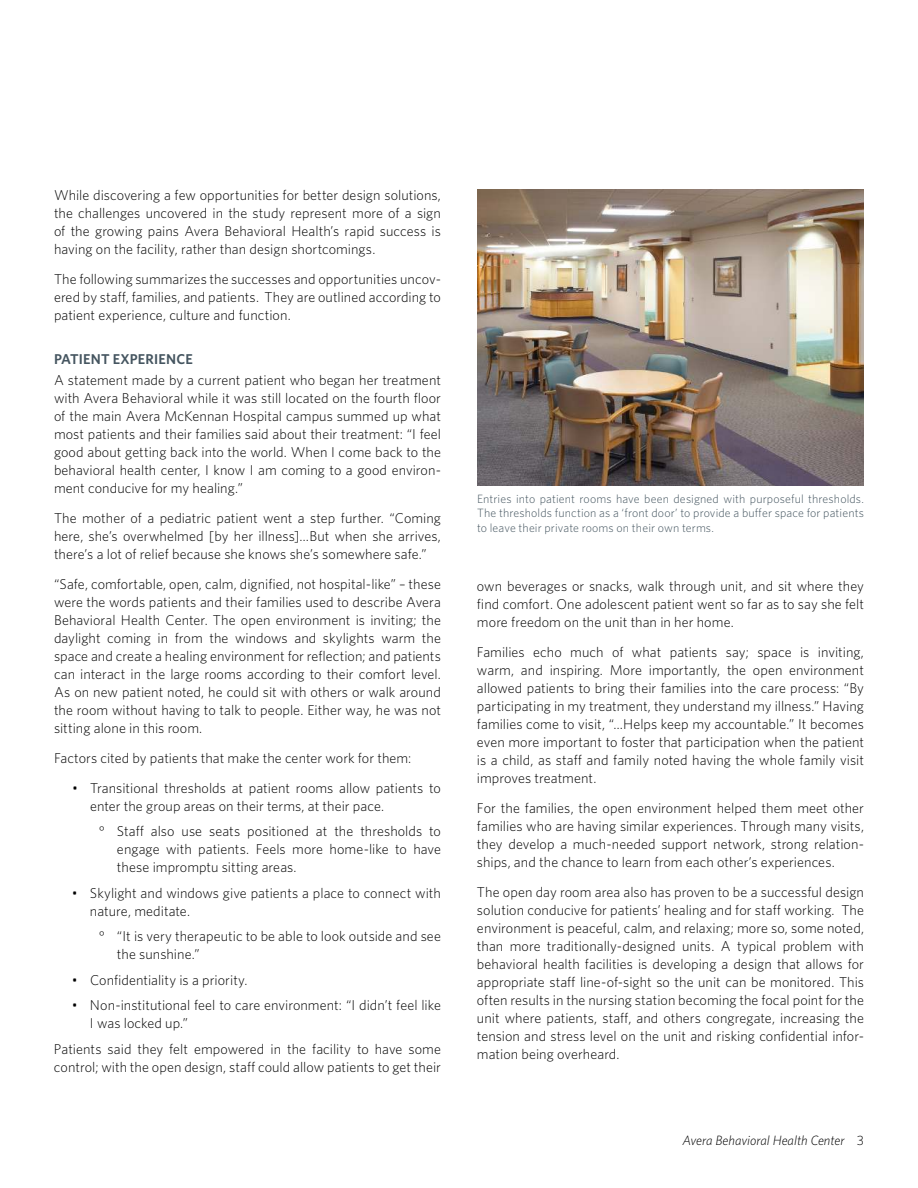
<style>
.page{position:relative;width:918px;height:1188px;background:#fff}
.page>*{position:absolute;margin:0;border:0;box-sizing:border-box;transform-origin:0 0}
.t1{font:300 14.25px/18px "Whitney";color:#000;text-align:justify}
.t2{font:600 14.25px "Whitney";letter-spacing:.01em;color:#455560}
.t3{font:italic 300 13.5px "Whitney";color:#000}
.t4{font:300 12px/14.2px "Whitney";letter-spacing:.01em;color:#455560;text-align:justify}
.s1{font-style:normal}
</style>
<div class="page">
<img style="left:477px;top:189px;width:387px;height:297px">
<p class="t1" style="left:54px;top:187px;width:388px">While discovering a few opportunities for better design solutions, the challenges uncovered in the study represent more of a sign of the growing pains Avera Behavioral Health’s rapid success is having on the facility, rather than design shortcomings.</p>
<p class="t1" style="left:54px;top:271px;width:388px">The following summarizes the successes and opportunities uncov&shy;ered by staff, families, and patients. They are outlined according to patient experience, culture and function.</p>
<p class="t2" style="left:54px;top:352px;width:140px">PATIENT EXPERIENCE</p>
<p class="t1" style="left:54px;top:372px;width:389px">A statement made by a current patient who began her treatment with Avera Behavioral while it was still located on the fourth floor of the main Avera McKennan Hospital campus summed up what most patients and their families said about their treatment: “I feel good about getting back into the world. When I come back to the behavioral health center, I know I am coming to a good environ&shy;ment conducive for my healing.”</p>
<p class="t1" style="left:54px;top:510px;width:389px">The mother of a pediatric patient went a step further. “Coming here, she’s overwhelmed [by her illness]…But when she arrives, there’s a lot of relief because she knows she’s somewhere safe.”</p>
<p class="t1" style="left:54px;top:576px;width:389px">“Safe, comfortable, open, calm, dignified, not hospital-like” – these were the words patients and their families used to describe Avera Behavioral Health Center. The open environment is inviting; the daylight coming in from the windows and skylights warm the space and create a healing environment for reflection; and patients can interact in the large rooms according to their comfort level.<br>As on new patient noted, he could sit with others or walk around the room without having to talk to people. Either way, he was not sitting alone in this room.</p>
<p class="t1" style="left:54px;top:750px;width:359px">Factors cited by patients that make the center work for them:</p>
<p class="t1" style="left:90px;top:780px;width:353px;text-indent:-18px">• Transitional thresholds at patient rooms allow patients to enter the group areas on their terms, at their pace.</p>
<p class="t1" style="left:117px;top:823px;width:326px;text-indent:-18px">° Staff also use seats positioned at the thresholds to engage with patients. Feels more home-like to have these impromptu sitting areas.</p>
<p class="t1" style="left:90px;top:885px;width:352px;text-indent:-18px">• Skylight and windows give patients a place to connect with nature, meditate.</p>
<p class="t1" style="left:117px;top:928px;width:325px;text-indent:-18px">° “It is very therapeutic to be able to look outside and see the sunshine.”</p>
<p class="t1" style="left:72px;top:972px;width:177px">• Confidentiality is a priority.</p>
<p class="t1" style="left:90px;top:997px;width:352px;text-indent:-18px">• Non-institutional feel to care environment: “I didn’t feel like<br>I was locked up.”</p>
<p class="t1" style="left:54px;top:1041px;width:389px">Patients said they felt empowered in the facility to have some control; with the open design, staff could allow patients to get their</p>
<p class="t4" style="left:477px;top:492px;width:389px">Entries into patient rooms have been designed with purposeful thresholds.<br>The thresholds function as a ‘front door’ to provide a buffer space for patients to leave their private rooms on their own terms.</p>
<p class="t1" style="left:477px;top:578px;width:389px">own beverages or snacks, walk through unit, and sit where they find comfort. One adolescent patient went so far as to say she felt more freedom on the unit than in her home.</p>
<p class="t1" style="left:477px;top:644px;width:389px">Families echo much of what patients say; space is inviting, warm, and inspiring. More importantly, the open environment allowed patients to bring their families into the care process: “By participating in my treatment, they understand my illness.” Having families come to visit, “…Helps keep my accountable.” It becomes even more important to foster that participation when the patient is a child, as staff and family noted having the whole family visit improves treatment.</p>
<p class="t1" style="left:477px;top:800px;width:389px">For the families, the open environment helped them meet other families who are having similar experiences. Through many visits, they develop a much-needed support network, strong relation&shy;ships, and the chance to learn from each other’s experiences.</p>
<p class="t1" style="left:477px;top:884px;width:389px">The open day room area also has proven to be a successful design solution conducive for patients’ healing and for staff working. The environment is peaceful, calm, and relaxing; more so, some noted, than more traditionally-designed units. A typical problem with behavioral health facilities is developing a design that allows for appropriate staff line-of-sight so the unit can be monitored. This often results in the nursing station becoming the focal point for the unit where patients, staff, and others congregate, increasing the tension and stress level on the unit and risking confidential infor&shy;mation being overheard.</p>
<p class="t3" style="left:682px;top:1134px;width:183px">Avera Behavioral Health Center <span class="s1">3</span></p>
</div>
